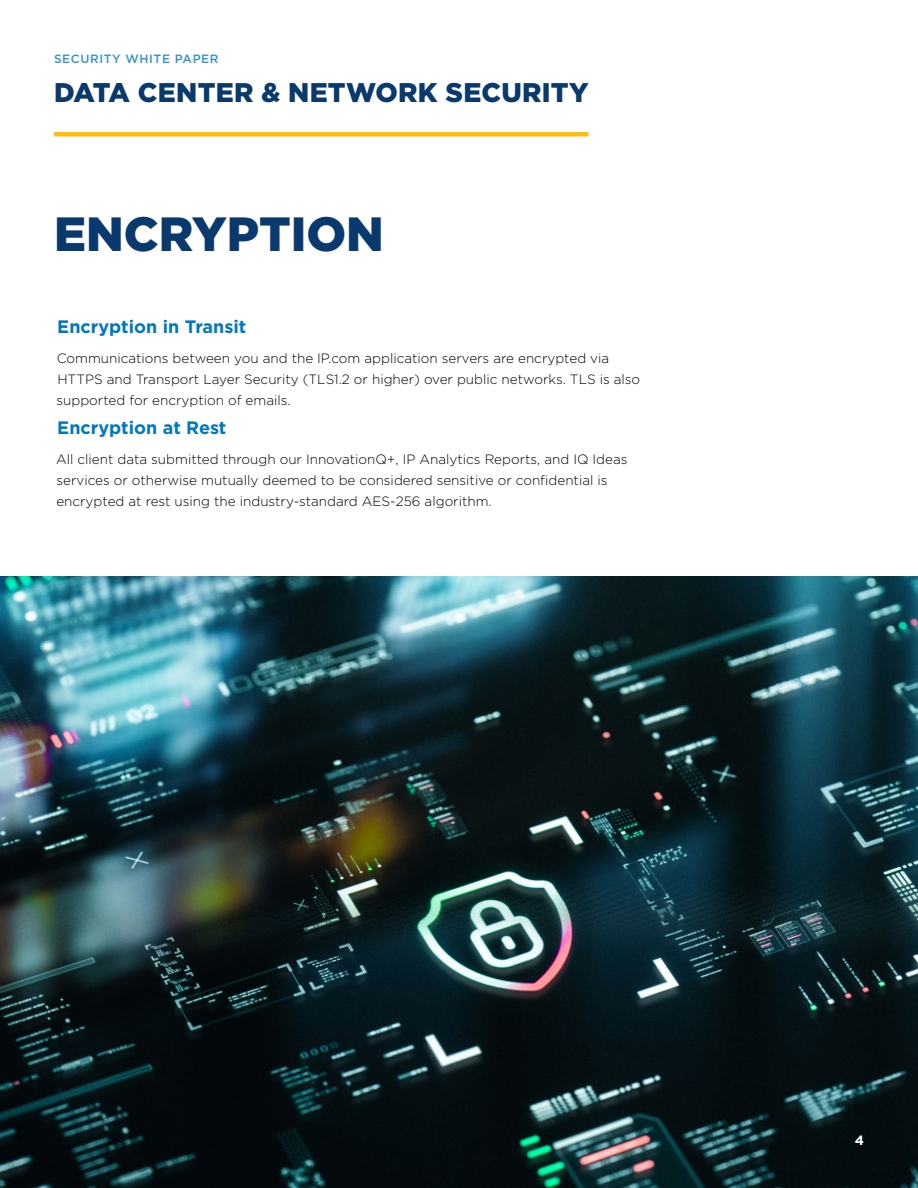
<style>
.page{position:relative;width:918px;height:1188px;background:#fff}
.page>*{position:absolute;margin:0;border:0;box-sizing:border-box;transform-origin:0 0}
.t1{font:900 48px "Gotham";color:#0a396e}
.t2{font:900 27px "Gotham";letter-spacing:.01em;color:#0a396e}
.t3{font:700 18px "Gotham";color:#0077be}
.t4{font:300 13.5px/21px "Gotham";color:#000}
.t5{font:700 13.5px "Gotham";color:#fff}
.t6{font:500 12px "Gotham";letter-spacing:.05em;color:#0077be}
</style>
<div class="page">
<div style="left:54px;top:132px;width:535px;height:5px;background:#febe10"></div>
<img style="left:0;top:576px;width:918px;height:612px">
<p class="t6" style="left:54px;top:52px;width:166px">SECURITY WHITE PAPER</p>
<h2 class="t2" style="left:54px;top:76px;width:536px">DATA CENTER &amp; NETWORK SECURITY</h2>
<h1 class="t1" style="left:54px;top:206px;width:331px">ENCRYPTION</h1>
<h3 class="t3" style="left:57px;top:316px;width:191px">Encryption in Transit</h3>
<p class="t4" style="left:57px;top:347px;width:585px">Communications between you and the IP.com application servers are encrypted via<br>HTTPS and Transport Layer Security (TLS1.2 or higher) over public networks. TLS is also supported for encryption of emails.</p>
<h3 class="t3" style="left:57px;top:418px;width:171px">Encryption at Rest</h3>
<p class="t4" style="left:56px;top:449px;width:573px">All client data submitted through our InnovationQ+, IP Analytics Reports, and IQ Ideas services or otherwise mutually deemed to be considered sensitive or confidential is encrypted at rest using the industry-standard AES-256 algorithm.</p>
<p class="t5" style="left:855px;top:1133px;width:11px">4</p>
</div>
